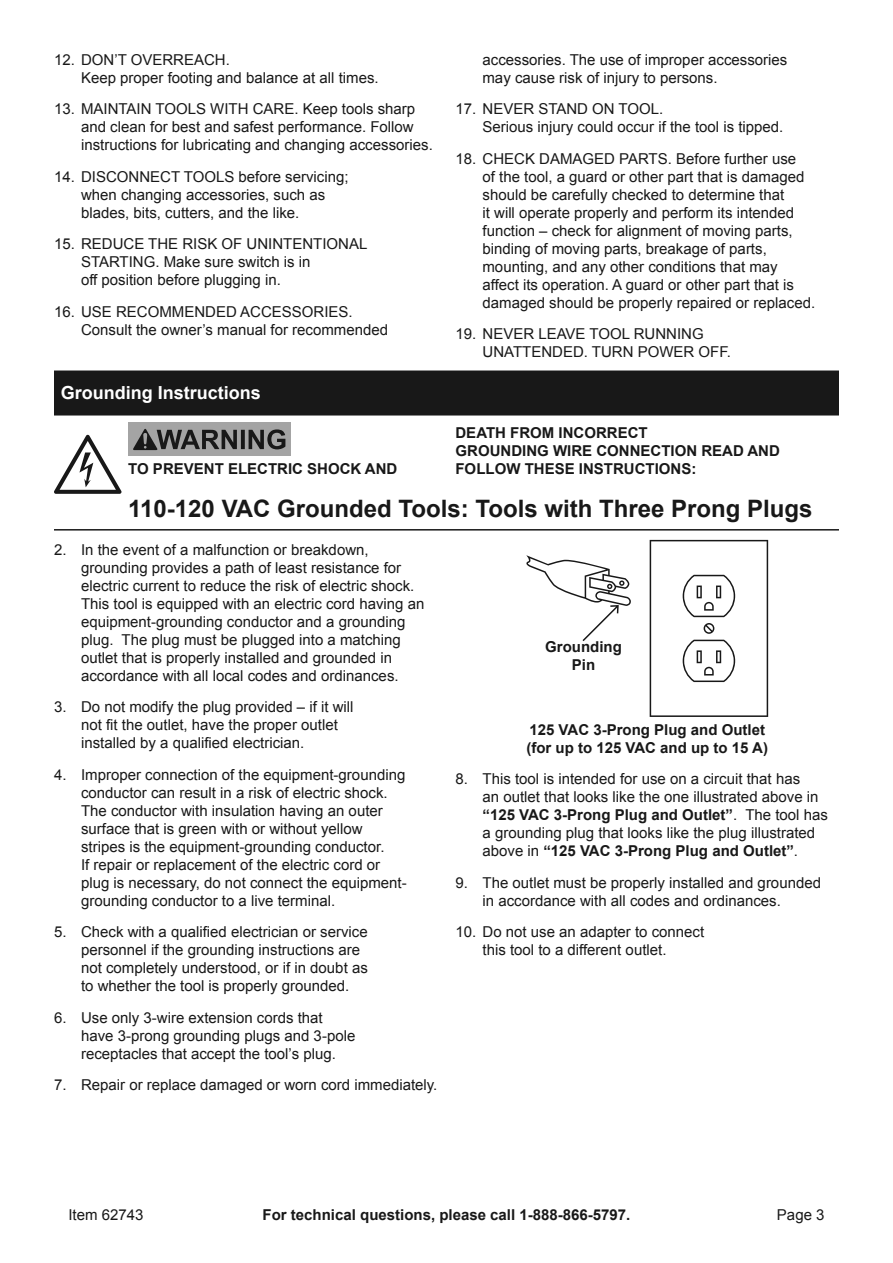
<style>
.page{position:relative;width:893px;height:1263px;background:#fff}
.page>*{position:absolute;margin:0;border:0;box-sizing:border-box;transform-origin:0 0}
.Header_0931{font:700 24px "Arial";color:#181818}
.Section_Headers_0931{font:700 18px "Arial";color:#fff}
.t1{font:15px/18px "Arial";color:#181818}
.Safety_Section_Messa{font:700 15px/18px "Arial";color:#181818}
.s1{font-weight:700}
</style>
<div class="page">
<div style="left:54px;top:370px;width:785px;height:45px;background:#181818"></div>
<svg style="left:54px;top:435px;width:67px;height:59px"></svg>
<div style="left:128px;top:423px;width:162px;height:33px;background:#a4a4a4"></div>
<svg style="left:133px;top:428px;width:152px;height:22px"></svg>
<hr style="left:54px;top:529px;width:785px;height:1px;background:#181818">
<svg style="left:526px;top:540px;width:242px;height:177px"></svg>
<p class="t1" style="left:81px;top:51px;width:299px;text-indent:-27px">12. DON’T OVERREACH.<br>Keep proper footing and balance at all times.</p>
<p class="t1" style="left:81px;top:100px;width:353px;text-indent:-27px">13. MAINTAIN TOOLS WITH CARE. Keep tools sharp and clean for best and safest performance. Follow instructions for lubricating and changing accessories.</p>
<p class="t1" style="left:81px;top:168px;width:269px;text-indent:-27px">14. DISCONNECT TOOLS before servicing; when changing accessories, such as blades, bits, cutters, and the like.</p>
<p class="t1" style="left:81px;top:235px;width:288px;text-indent:-27px">15. REDUCE THE RISK OF UNINTENTIONAL<br>STARTING. Make sure switch is in<br>off position before plugging in.</p>
<p class="t1" style="left:81px;top:303px;width:309px;text-indent:-27px">16. USE RECOMMENDED ACCESSORIES.<br>Consult the owner’s manual for recommended</p>
<p class="Section_Headers_0931" style="left:61px;top:381px;width:202px">Grounding Instructions</p>
<p class="t1" style="left:482px;top:51px;width:306px">accessories. The use of improper accessories may cause risk of injury to persons.</p>
<p class="t1" style="left:482px;top:100px;width:302px;text-indent:-27px">17. NEVER STAND ON TOOL.<br>Serious injury could occur if the tool is tipped.</p>
<p class="t1" style="left:482px;top:150px;width:334px;text-indent:-27px">18. CHECK DAMAGED PARTS. Before further use<br>of the tool, a guard or other part that is damaged should be carefully checked to determine that<br>it will operate properly and perform its intended function – check for alignment of moving parts, binding of moving parts, breakage of parts, mounting, and any other conditions that may affect its operation. A guard or other part that is damaged should be properly repaired or replaced.</p>
<p class="t1" style="left:482px;top:325px;width:250px;text-indent:-27px">19. NEVER LEAVE TOOL RUNNING<br>UNATTENDED. TURN POWER OFF.</p>
<p class="Safety_Section_Messa" style="left:455px;top:424px;width:326px">DEATH FROM INCORRECT<br>GROUNDING WIRE CONNECTION READ AND<br>FOLLOW THESE INSTRUCTIONS:</p>
<p class="Header_0931" style="left:128px;top:492px;width:686px">110-120 VAC Grounded Tools: Tools with Three Prong Plugs</p>
<p class="t1" style="left:81px;top:541px;width:345px;text-indent:-27px">2. In the event of a malfunction or breakdown, grounding provides a path of least resistance for electric current to reduce the risk of electric shock.<br>This tool is equipped with an electric cord having an equipment-grounding conductor and a grounding plug. The plug must be plugged into a matching outlet that is properly installed and grounded in accordance with all local codes and ordinances.</p>
<p class="t1" style="left:81px;top:698px;width:274px;text-indent:-27px">3. Do not modify the plug provided – if it will not fit the outlet, have the proper outlet installed by a qualified electrician.</p>
<p class="t1" style="left:81px;top:766px;width:327px;text-indent:-27px">4. Improper connection of the equipment-grounding conductor can result in a risk of electric shock.<br>The conductor with insulation having an outer surface that is green with or without yellow stripes is the equipment-grounding conductor.<br>If repair or replacement of the electric cord or plug is necessary, do not connect the equipment&shy;grounding conductor to a live terminal.</p>
<p class="t1" style="left:81px;top:923px;width:288px;text-indent:-27px">5. Check with a qualified electrician or service personnel if the grounding instructions are not completely understood, or if in doubt as to whether the tool is properly grounded.</p>
<p class="t1" style="left:81px;top:1009px;width:276px;text-indent:-27px">6. Use only 3-wire extension cords that have 3-prong grounding plugs and 3-pole receptacles that accept the tool’s plug.</p>
<p class="t1" style="left:54px;top:1076px;width:385px">7. Repair or replace damaged or worn cord immediately.</p>
<p class="Safety_Section_Messa" style="left:128px;top:460px;width:271px">TO PREVENT ELECTRIC SHOCK AND</p>
<p class="Safety_Section_Messa" style="left:545px;top:638px;width:78px;text-align:center">Grounding<br>Pin</p>
<p class="Safety_Section_Messa" style="left:529px;top:721px;width:237px">125 VAC 3-Prong Plug and Outlet</p>
<p class="Safety_Section_Messa" style="left:526px;top:739px;width:243px">(for up to 125 VAC and up to 15 A)</p>
<p class="t1" style="left:482px;top:770px;width:347px;text-indent:-27px">8. This tool is intended for use on a circuit that has<br>an outlet that looks like the one illustrated above in <span class="s1">“125 VAC 3-Prong Plug and Outlet”</span>. The tool has a grounding plug that looks like the plug illustrated above in <span class="s1">“125 VAC 3-Prong Plug and Outlet”</span>.</p>
<p class="t1" style="left:482px;top:874px;width:340px;text-indent:-27px">9. The outlet must be properly installed and grounded in accordance with all codes and ordinances.</p>
<p class="t1" style="left:482px;top:923px;width:223px;text-indent:-27px">10. Do not use an adapter to connect this tool to a different outlet.</p>
<p class="t1" style="left:68px;top:1206px;width:77px">Item 62743</p>
<p class="Safety_Section_Messa" style="left:263px;top:1206px;width:369px">For technical questions, please call 1-888-866-5797.</p>
<p class="t1" style="left:777px;top:1206px;width:49px">Page 3</p>
</div>
